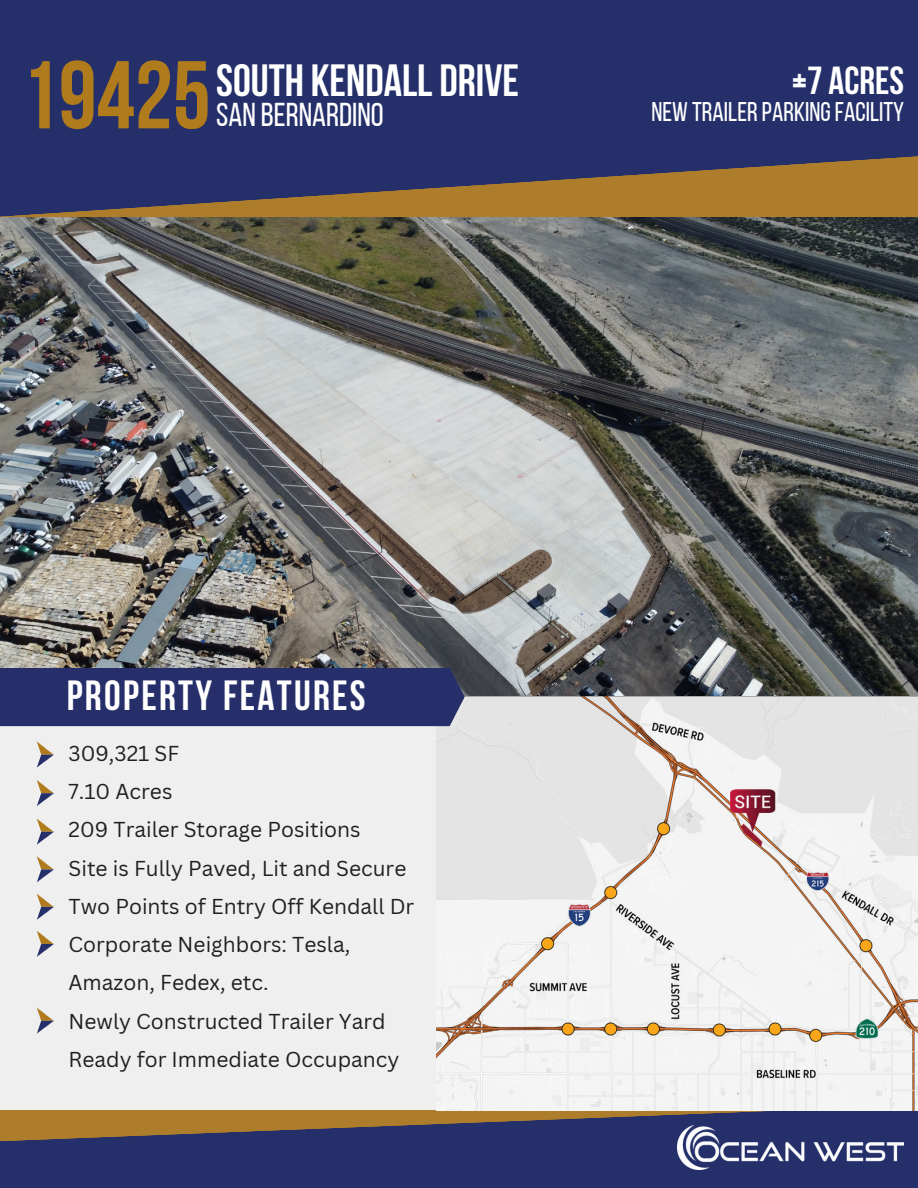
<style>
.page{position:relative;width:918px;height:1188px;background:#efefef}
.page>*{position:absolute;margin:0;border:0;box-sizing:border-box;transform-origin:0 0}
.t1{font:700 96px "Bebas Neue";color:#af7b1c}
.t2{font:700 45px "Bebas Neue";color:#fff}
.t3{font:700 42px "Bebas Neue";letter-spacing:.055em;color:#fff}
.t4{font:700 39px "Bebas Neue";color:#fff}
.t5{font:33px "Bebas Neue";color:#fff}
.t6{font:27px "Bebas Neue";color:#fff}
.t7{font:21px/38.2px "Canva Sans";color:#211f20}
</style>
<div class="page">
<img style="left:0;top:223px;width:918px;height:474px">
<svg style="left:0;top:0;width:918px;height:223px;background:#383b61"></svg>
<svg style="left:0;top:1110px;width:918px;height:78px;background:#403f5d"></svg>
<img style="left:436px;top:697px;width:482px;height:414px">
<div style="left:0;top:668px;width:465px;height:58px;background:#272f6a"></div>
<img style="left:677px;top:1126px;width:226px;height:44px">
<svg style="left:37px;top:742px;width:17px;height:26px"></svg>
<svg style="left:37px;top:780px;width:17px;height:26px"></svg>
<svg style="left:37px;top:819px;width:17px;height:26px"></svg>
<svg style="left:37px;top:857px;width:17px;height:25px"></svg>
<svg style="left:37px;top:894px;width:17px;height:26px"></svg>
<svg style="left:37px;top:931px;width:17px;height:26px"></svg>
<svg style="left:37px;top:1008px;width:17px;height:26px"></svg>
<p class="t1" style="left:21px;top:56px;width:192px">19425</p>
<p class="t2" style="left:216px;top:63px;width:304px">SOUTH KENDALL DRIVE</p>
<p class="t4" style="left:792px;top:65px;width:114px">±7 ACRES</p>
<p class="t5" style="left:216px;top:101px;width:169px">SAN BERNARDINO</p>
<p class="t6" style="left:651px;top:101px;width:254px">NEW TRAILERPARKINGFACILITY</p>
<p class="t3" style="left:67px;top:679px;width:301px">PROPERTY FEATURES</p>
<p class="t7" style="left:69px;top:734px;width:112px">309,321 SF</p>
<p class="t7" style="left:69px;top:772px;width:105px">7.10 Acres</p>
<p class="t7" style="left:69px;top:810px;width:294px">209 Trailer Storage Positions</p>
<p class="t7" style="left:69px;top:848px;width:339px">Site is Fully Paved, Lit and Secure</p>
<p class="t7" style="left:69px;top:887px;width:347px">Two Points of Entry Off Kendall Dr</p>
<p class="t7" style="left:69px;top:925px;width:283px">Corporate Neighbors: Tesla,<br>Amazon, Fedex, etc.</p>
<p class="t7" style="left:69px;top:1001px;width:332px">Newly Constructed Trailer Yard<br>Ready for Immediate Occupancy</p>
</div>
